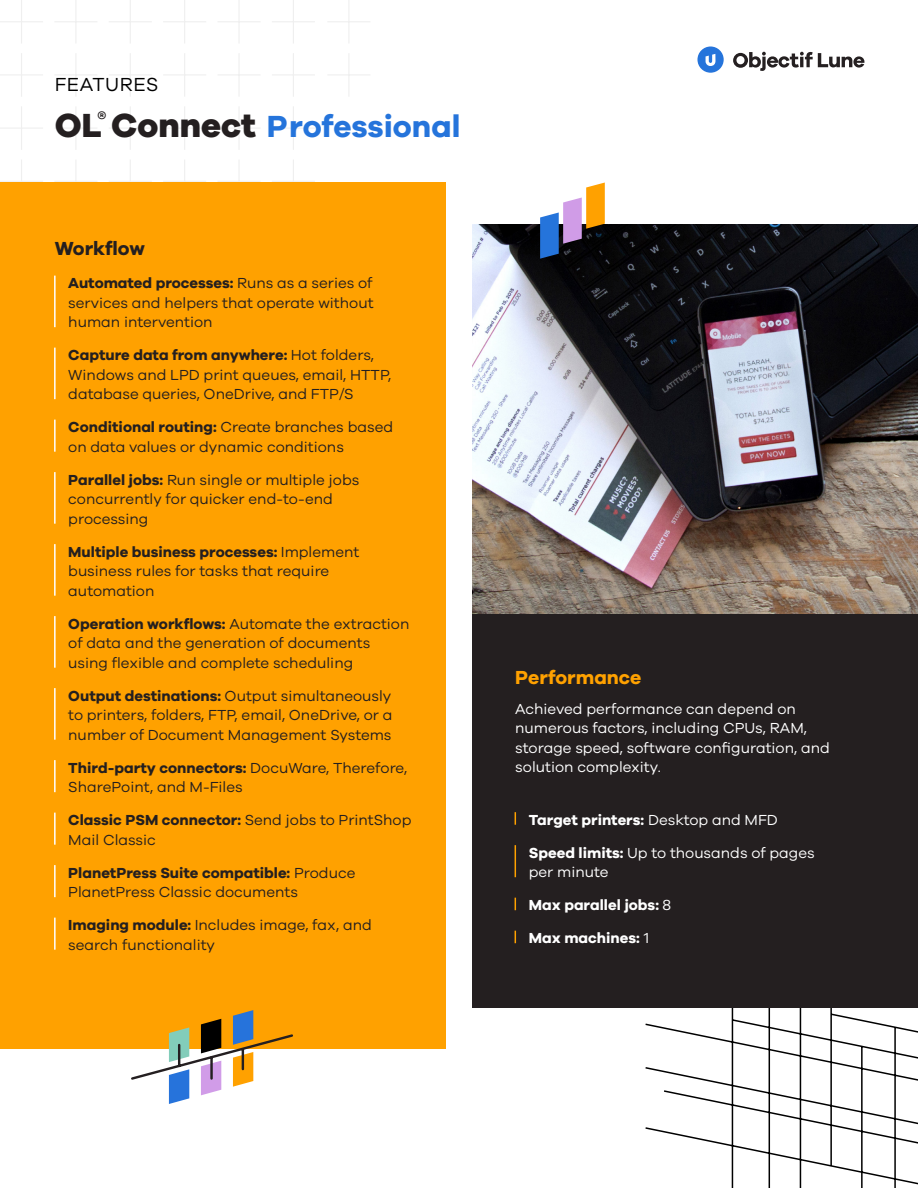
<style>
.page{position:relative;width:918px;height:1188px;background:#fff}
.page>*{position:absolute;margin:0;border:0;box-sizing:border-box;transform-origin:0 0}
.t1{font:700 31.5px "Galano Grotesque";color:#2574db}
.t2{font:700 19.5px "Galano Grotesque";color:#ffa100}
.t3{font:19.5px "Galano Grotesque";letter-spacing:.025em;color:#000}
.t4{font:700 19.5px "Galano Grotesque";color:#241f20}
.t5{font:15px/19.5px "Galano Grotesque";color:#241f20}
.t6{font:15px/19.5px "Galano Grotesque";color:#fff}
.t7{font:700 15px "Galano Grotesque";color:#fff}
.s1{font-weight:800;font-size:34.5px;color:#241f20}
.s2{font-weight:700}
.s3{font-weight:400}
</style>
<div class="page">
<svg style="left:645px;top:1008px;width:273px;height:180px"></svg>
<hr style="left:238px;top:53px;width:2px;height:44px;background:#efefef">
<hr style="left:218px;top:74px;width:43px;height:1px;background:#efefef">
<hr style="left:184px;top:53px;width:1px;height:44px;background:#efefef">
<hr style="left:163px;top:74px;width:43px;height:1px;background:#efefef">
<hr style="left:130px;top:53px;width:1px;height:44px;background:#efefef">
<hr style="left:109px;top:74px;width:43px;height:1px;background:#efefef">
<hr style="left:75px;top:53px;width:1px;height:44px;background:#efefef">
<hr style="left:54px;top:74px;width:43px;height:1px;background:#efefef">
<hr style="left:21px;top:53px;width:1px;height:44px;background:#efefef">
<hr style="left:0;top:74px;width:43px;height:1px;background:#efefef">
<hr style="left:238px;top:0;width:2px;height:44px;background:#efefef">
<hr style="left:218px;top:21px;width:43px;height:1px;background:#efefef">
<hr style="left:184px;top:0;width:1px;height:44px;background:#efefef">
<hr style="left:163px;top:21px;width:43px;height:1px;background:#efefef">
<hr style="left:130px;top:0;width:1px;height:44px;background:#efefef">
<hr style="left:109px;top:21px;width:43px;height:1px;background:#efefef">
<hr style="left:75px;top:0;width:1px;height:44px;background:#efefef">
<hr style="left:54px;top:21px;width:43px;height:1px;background:#efefef">
<hr style="left:21px;top:0;width:1px;height:44px;background:#efefef">
<hr style="left:0;top:21px;width:43px;height:1px;background:#efefef">
<hr style="left:238px;top:106px;width:2px;height:44px;background:#efefef">
<hr style="left:218px;top:128px;width:43px;height:1px;background:#efefef">
<hr style="left:184px;top:106px;width:1px;height:44px;background:#efefef">
<hr style="left:163px;top:128px;width:43px;height:1px;background:#efefef">
<hr style="left:130px;top:106px;width:1px;height:44px;background:#efefef">
<hr style="left:109px;top:128px;width:43px;height:1px;background:#efefef">
<hr style="left:75px;top:106px;width:1px;height:44px;background:#efefef">
<hr style="left:54px;top:128px;width:43px;height:1px;background:#efefef">
<hr style="left:21px;top:106px;width:1px;height:44px;background:#efefef">
<hr style="left:0;top:128px;width:43px;height:1px;background:#efefef">
<hr style="left:238px;top:160px;width:2px;height:43px;background:#efefef">
<hr style="left:218px;top:181px;width:43px;height:1px;background:#efefef">
<hr style="left:184px;top:160px;width:1px;height:43px;background:#efefef">
<hr style="left:163px;top:181px;width:43px;height:1px;background:#efefef">
<hr style="left:130px;top:160px;width:1px;height:43px;background:#efefef">
<hr style="left:109px;top:181px;width:43px;height:1px;background:#efefef">
<hr style="left:75px;top:160px;width:1px;height:43px;background:#efefef">
<hr style="left:54px;top:181px;width:43px;height:1px;background:#efefef">
<hr style="left:21px;top:160px;width:1px;height:43px;background:#efefef">
<hr style="left:0;top:181px;width:43px;height:1px;background:#efefef">
<hr style="left:293px;top:53px;width:1px;height:44px;background:#efefef">
<hr style="left:272px;top:74px;width:43px;height:1px;background:#efefef">
<hr style="left:293px;top:0;width:1px;height:44px;background:#efefef">
<hr style="left:272px;top:21px;width:43px;height:1px;background:#efefef">
<hr style="left:348px;top:53px;width:1px;height:44px;background:#efefef">
<hr style="left:327px;top:74px;width:43px;height:1px;background:#efefef">
<hr style="left:348px;top:0;width:1px;height:44px;background:#efefef">
<hr style="left:327px;top:21px;width:43px;height:1px;background:#efefef">
<hr style="left:293px;top:106px;width:1px;height:44px;background:#efefef">
<hr style="left:272px;top:128px;width:43px;height:1px;background:#efefef">
<hr style="left:293px;top:160px;width:1px;height:43px;background:#efefef">
<hr style="left:272px;top:181px;width:43px;height:1px;background:#efefef">
<svg style="left:733px;top:52px;width:131px;height:19px"></svg>
<svg style="left:697px;top:46px;width:27px;height:27px"></svg>
<div style="left:0;top:182px;width:446px;height:867px;background:#ffa100"></div>
<hr style="left:54px;top:276px;width:2px;height:51px;background:#fff">
<hr style="left:54px;top:348px;width:2px;height:51px;background:#fff">
<hr style="left:54px;top:420px;width:2px;height:32px;background:#fff">
<hr style="left:54px;top:472px;width:2px;height:52px;background:#fff">
<hr style="left:54px;top:544px;width:2px;height:52px;background:#fff">
<hr style="left:54px;top:616px;width:2px;height:52px;background:#fff">
<hr style="left:54px;top:688px;width:2px;height:52px;background:#fff">
<hr style="left:54px;top:760px;width:2px;height:32px;background:#fff">
<hr style="left:54px;top:813px;width:2px;height:32px;background:#fff">
<hr style="left:54px;top:865px;width:2px;height:32px;background:#fff">
<hr style="left:54px;top:918px;width:2px;height:32px;background:#fff">
<svg style="left:131px;top:1010px;width:162px;height:94px"></svg>
<img style="left:472px;top:225px;width:446px;height:390px">
<div style="left:472px;top:615px;width:446px;height:393px;background:#241f20"></div>
<svg style="left:515px;top:812px;width:1px;height:13px"></svg>
<hr style="left:515px;top:845px;width:1px;height:32px;background:#ffa100">
<svg style="left:515px;top:898px;width:1px;height:12px"></svg>
<svg style="left:515px;top:931px;width:1px;height:12px"></svg>
<svg style="left:540px;top:183px;width:65px;height:76px"></svg>
<h2 class="t3" style="left:55px;top:73px;width:105px">FEATURES</h2>
<h1 class="t1" style="left:55px;top:106px;width:407px"><span class="s1">OL</span><sup>®</sup> <span class="s1">Connect</span> Professional</h1>
<h2 class="t4" style="left:55px;top:237px;width:92px">Workflow</h2>
<p class="t5" style="left:68px;top:273px;width:307px;text-align:justify"><span class="s2">Automated processes:</span> Runs as a series of services and helpers that operate without human intervention</p>
<p class="t5" style="left:68px;top:345px;width:325px"><span class="s2">Capture data from anywhere:</span> Hot folders,<br>Windows and LPD print queues, email, HTTP, database queries, OneDrive, and FTP/S</p>
<p class="t5" style="left:68px;top:417px;width:326px"><span class="s2">Conditional routing:</span> Create branches based on data values or dynamic conditions</p>
<p class="t5" style="left:68px;top:469px;width:293px"><span class="s2">Parallel jobs:</span> Run single or multiple jobs concurrently for quicker end-to-end processing</p>
<p class="t5" style="left:68px;top:541px;width:293px"><span class="s2">Multiple business processes:</span> Implement business rules for tasks that require automation</p>
<p class="t5" style="left:68px;top:613px;width:343px"><span class="s2">Operation workflows:</span> Automate the extraction of data and the generation of documents using flexible and complete scheduling</p>
<p class="t5" style="left:68px;top:685px;width:326px;text-align:justify"><span class="s2">Output destinations:</span> Output simultaneously to printers, folders, FTP, email, OneDrive, or a number of Document Management Systems</p>
<p class="t5" style="left:68px;top:757px;width:340px"><span class="s2">Third-party connectors:</span> DocuWare, Therefore,<br>SharePoint, and M-Files</p>
<p class="t5" style="left:68px;top:810px;width:345px"><span class="s2">Classic PSM connector:</span> Send jobs to PrintShop<br>Mail Classic</p>
<p class="t5" style="left:68px;top:862px;width:289px"><span class="s2">PlanetPress Suite compatible:</span> Produce<br>PlanetPress Classic documents</p>
<p class="t5" style="left:68px;top:915px;width:305px"><span class="s2">Imaging module:</span> Includes image, fax, and search functionality</p>
<h2 class="t2" style="left:515px;top:665px;width:128px">Performance</h2>
<p class="t6" style="left:515px;top:698px;width:316px">Achieved performance can depend on numerous factors, including CPUs, RAM, storage speed, software configuration, and solution complexity.</p>
<p class="t7" style="left:529px;top:810px;width:251px">Target printers: <span class="s3">Desktop and MFD</span></p>
<p class="t6" style="left:529px;top:842px;width:287px"><span class="s2">Speed limits:</span> Up to thousands of pages per minute</p>
<p class="t7" style="left:529px;top:896px;width:144px">Max parallel jobs: <span class="s3">8</span></p>
<p class="t7" style="left:529px;top:929px;width:122px">Max machines: <span class="s3">1</span></p>
</div>
